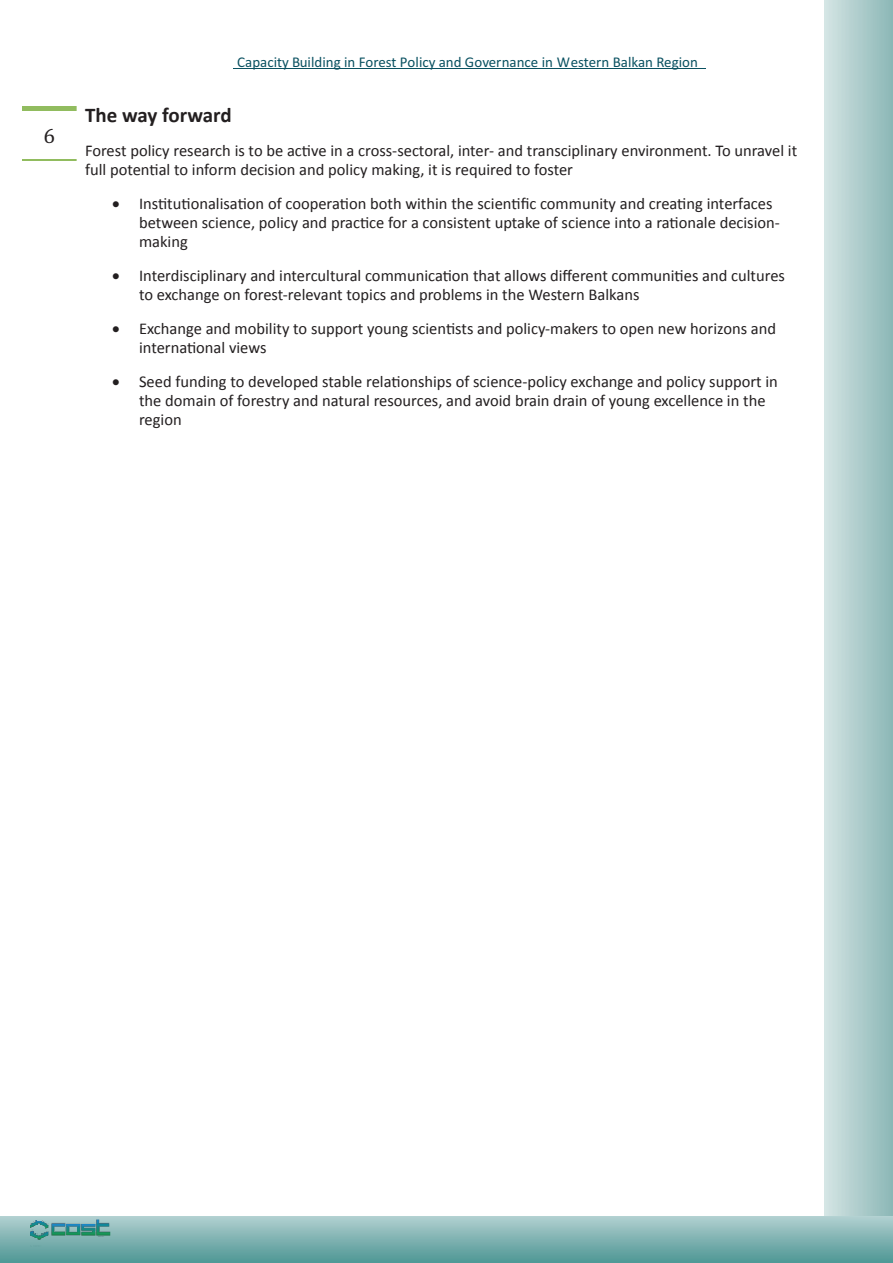
<style>
.page{position:relative;width:893px;height:1263px;background:#fff}
.page>*{position:absolute;margin:0;border:0;box-sizing:border-box;transform-origin:0 0}
.t1{font:700 21px "Calibri";letter-spacing:-.005em;color:#231f20}
.t2{font:21px "Cambria";color:#231f20}
.t3{font:16.5px/18.9px "Calibri";color:#231f20}
.t4{font:15px "Calibri";color:#0a5161}
</style>
<div class="page">
<div style="left:824px;top:0;width:69px;height:1219px;background:linear-gradient(to right,#d5e5e4,#8bb7b6)"></div>
<div style="left:0;top:1216px;width:893px;height:47px;background:linear-gradient(to bottom,#b1cfd0,#4d9694)"></div>
<svg style="left:30px;top:1245px;width:11px;height:2px"></svg>
<img style="left:55px;top:1231px;width:11px;height:4px">
<img style="left:55px;top:1222px;width:11px;height:4px">
<svg style="left:66px;top:1220px;width:44px;height:17px"></svg>
<svg style="left:30px;top:1220px;width:25px;height:19px"></svg>
<img style="left:22px;top:159px;width:54px;height:1px">
<img style="left:22px;top:107px;width:54px;height:4px">
<hr style="left:233px;top:69px;width:472px;height:1px;background:#0a5161">
<p class="t2" style="left:44px;top:124px;width:13px">6</p>
<p class="t4" style="left:237px;top:56px;width:462px">Capacity Building in Forest Policy and Governance in Western Balkan Region</p>
<p class="t1" style="left:85px;top:102px;width:148px">The way forward</p>
<p class="t3" style="left:85px;top:141px;width:714px">Forest policy research is to be active in a cross-sectoral, inter- and transciplinary environment. To unravel it full potential to inform decision and policy making, it is required to foster</p>
<p class="t3" style="left:139px;top:194px;width:642px;text-indent:-27px">• Institutionalisation of cooperation both within the scientific community and creating interfaces between science, policy and practice for a consistent uptake of science into a rationale decision&shy;making</p>
<p class="t3" style="left:139px;top:266px;width:647px;text-indent:-27px">• Interdisciplinary and intercultural communication that allows different communities and cultures to exchange on forest-relevant topics and problems in the Western Balkans</p>
<p class="t3" style="left:139px;top:319px;width:639px;text-indent:-27px">• Exchange and mobility to support young scientists and policy-makers to open new horizons and international views</p>
<p class="t3" style="left:139px;top:372px;width:640px;text-indent:-27px">• Seed funding to developed stable relationships of science-policy exchange and policy support in the domain of forestry and natural resources, and avoid brain drain of young excellence in the region</p>
</div>
